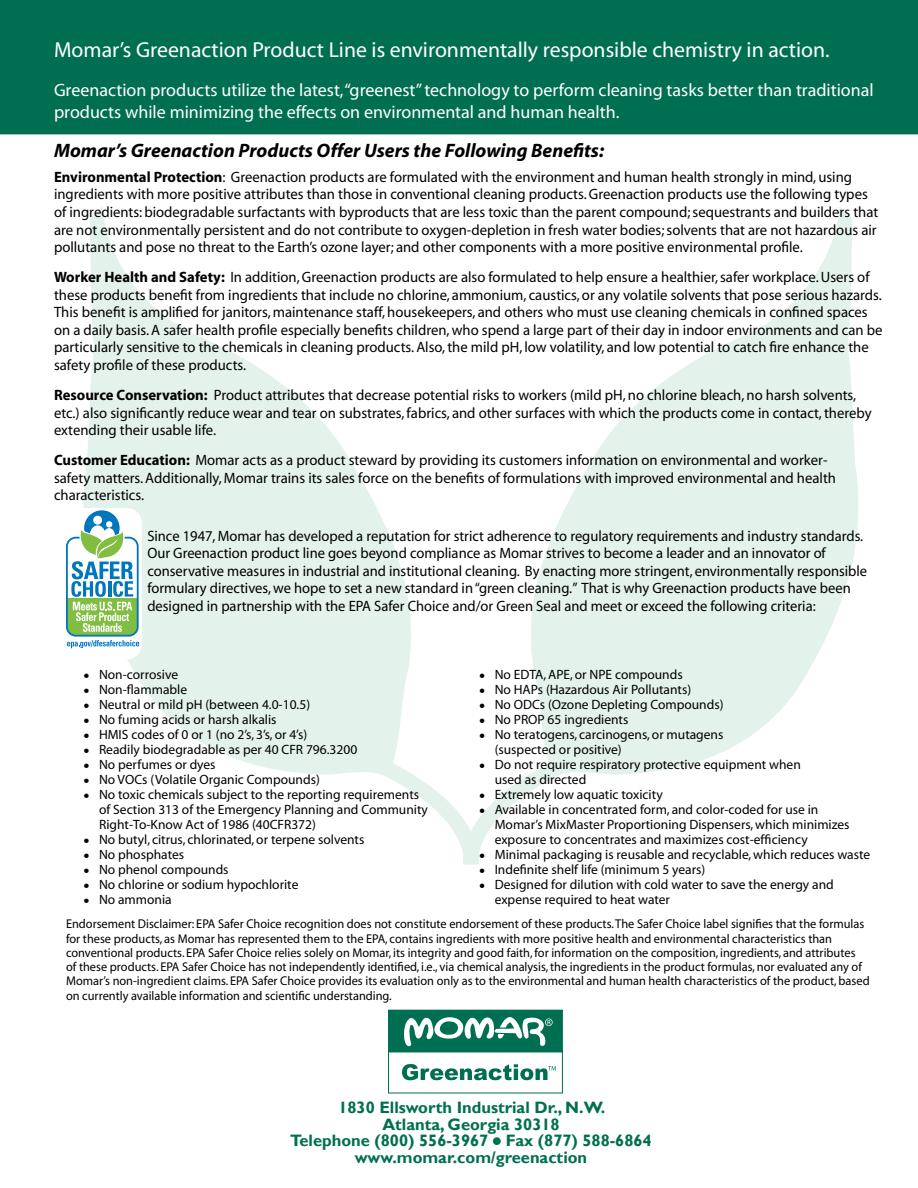
<style>
.page{position:relative;width:918px;height:1188px;background:#fff}
.page>*{position:absolute;margin:0;border:0;box-sizing:border-box;transform-origin:0 0}
.t1{font:21.75px "Myriad";color:#fff}
.t2{font:italic 700 19.5px "Myriad";color:#000}
.t3{font:18px/21.6px "Myriad";color:#fff}
.t4{font:700 16.5px/16.5px "Gill Sans";color:#006f51;text-align:center}
.t5{font:15px/17.5px "Myriad";color:#000}
.t6{font:13.5px/15px "Myriad";color:#000}
.t7{font:12.75px/14.2px "Myriad";color:#000}
.t8{font:6px "Monotype Sorts";color:#000}
.s1{font-weight:700}
.s2{font-family:"Monotype Sorts";font-weight:400;font-size:10.5px}
</style>
<div class="page">
<svg style="left:83px;top:207px;width:328px;height:568px;fill:#e3f2eb"></svg>
<svg style="left:531px;top:207px;width:328px;height:568px;fill:#e3f2eb"></svg>
<svg style="left:352px;top:744px;width:238px;height:121px"></svg>
<div style="left:0;top:0;width:918px;height:134px;background:#006f51"></div>
<svg style="left:388px;top:1009px;width:175px;height:84px"></svg>
<div style="left:63px;top:509px;width:78px;height:150px;background:#fff;border-radius:14px"></div>
<div style="left:63px;top:508px;width:78px;height:151px;border:1px solid #fff;border-radius:14px"></div>
<svg style="left:67px;top:509px;width:72px;height:139px"></svg>
<h1 class="t1" style="left:54px;top:39px;width:777px">Momar’s Greenaction Product Line is environmentally responsible chemistry in action.</h1>
<p class="t3" style="left:54px;top:80px;width:821px">Greenaction products utilize the latest, “greenest” technology to perform cleaning tasks better than traditional products while minimizing the effects on environmental and human health.</p>
<h2 class="t2" style="left:54px;top:141px;width:552px">Momar’s Greenaction Products Offer Users the Following Benefits:</h2>
<p class="t5" style="left:54px;top:169px;width:826px"><span class="s1">Environmental Protection</span>: Greenaction products are formulated with the environment and human health strongly in mind, using ingredients with more positive attributes than those in conventional cleaning products. Greenaction products use the following types of ingredients: biodegradable surfactants with byproducts that are less toxic than the parent compound; sequestrants and builders that are not environmentally persistent and do not contribute to oxygen-depletion in fresh water bodies; solvents that are not hazardous air pollutants and pose no threat to the Earth’s ozone layer; and other components with a more positive environmental profile.</p>
<p class="t5" style="left:54px;top:269px;width:830px"><span class="s1">Worker Health and Safety:</span> In addition, Greenaction products are also formulated to help ensure a healthier, safer workplace. Users of these products benefit from ingredients that include no chlorine, ammonium, caustics, or any volatile solvents that pose serious hazards.<br>This benefit is amplified for janitors, maintenance staff, housekeepers, and others who must use cleaning chemicals in confined spaces on a daily basis. A safer health profile especially benefits children, who spend a large part of their day in indoor environments and can be particularly sensitive to the chemicals in cleaning products. Also, the mild pH, low volatility, and low potential to catch fire enhance the safety profile of these products.</p>
<p class="t5" style="left:54px;top:387px;width:819px"><span class="s1">Resource Conservation:</span> Product attributes that decrease potential risks to workers (mild pH, no chlorine bleach, no harsh solvents, etc.) also significantly reduce wear and tear on substrates, fabrics, and other surfaces with which the products come in contact, thereby extending their usable life.</p>
<p class="t5" style="left:54px;top:452px;width:784px"><span class="s1">Customer Education:</span> Momar acts as a product steward by providing its customers information on environmental and worker&shy;safety matters. Additionally, Momar trains its sales force on the benefits of formulations with improved environmental and health characteristics.</p>
<p class="t5" style="left:147px;top:528px;width:721px">Since 1947, Momar has developed a reputation for strict adherence to regulatory requirements and industry standards.<br>Our Greenaction product line goes beyond compliance as Momar strives to become a leader and an innovator of conservative measures in industrial and institutional cleaning. By enacting more stringent, environmentally responsible formulary directives, we hope to set a new standard in “green cleaning.” That is why Greenaction products have been designed in partnership with the EPA Safer Choice and/or Green Seal and meet or exceed the following criteria:</p>
<p class="t8" style="left:84px;top:673px;width:6px">l</p>
<p class="t6" style="left:99px;top:668px;width:81px">Non-corrosive</p>
<p class="t8" style="left:84px;top:688px;width:6px">l</p>
<p class="t6" style="left:99px;top:683px;width:90px">Non-flammable</p>
<p class="t8" style="left:84px;top:703px;width:6px">l</p>
<p class="t6" style="left:99px;top:698px;width:213px">Neutral or mild pH (between 4.0-10.5)</p>
<p class="t8" style="left:84px;top:718px;width:6px">l</p>
<p class="t6" style="left:99px;top:713px;width:179px">No fuming acids or harsh alkalis</p>
<p class="t8" style="left:84px;top:733px;width:6px">l</p>
<p class="t6" style="left:99px;top:728px;width:210px">HMIS codes of 0 or 1 (no 2’s, 3’s, or 4’s)</p>
<p class="t8" style="left:84px;top:748px;width:6px">l</p>
<p class="t6" style="left:99px;top:743px;width:260px">Readily biodegradable as per 40 CFR 796.3200</p>
<p class="t8" style="left:84px;top:763px;width:6px">l</p>
<p class="t6" style="left:99px;top:758px;width:118px">No perfumes or dyes</p>
<p class="t8" style="left:84px;top:778px;width:6px">l</p>
<p class="t6" style="left:99px;top:773px;width:222px">No VOCs (Volatile Organic Compounds)</p>
<p class="t8" style="left:84px;top:793px;width:6px">l</p>
<p class="t6" style="left:99px;top:788px;width:330px">No toxic chemicals subject to the reporting requirements of Section 313 of the Emergency Planning and Community<br>Right-To-Know Act of 1986 (40CFR372)</p>
<p class="t8" style="left:84px;top:838px;width:6px">l</p>
<p class="t6" style="left:99px;top:833px;width:267px">No butyl, citrus, chlorinated, or terpene solvents</p>
<p class="t8" style="left:84px;top:853px;width:6px">l</p>
<p class="t6" style="left:99px;top:848px;width:87px">No phosphates</p>
<p class="t8" style="left:84px;top:868px;width:6px">l</p>
<p class="t6" style="left:99px;top:863px;width:131px">No phenol compounds</p>
<p class="t8" style="left:84px;top:883px;width:6px">l</p>
<p class="t6" style="left:99px;top:878px;width:201px">No chlorine or sodium hypochlorite</p>
<p class="t8" style="left:84px;top:898px;width:6px">l</p>
<p class="t6" style="left:99px;top:893px;width:74px">No ammonia</p>
<p class="t8" style="left:480px;top:673px;width:6px">l</p>
<p class="t6" style="left:495px;top:668px;width:190px">No EDTA, APE, or NPE compounds</p>
<p class="t8" style="left:480px;top:688px;width:6px">l</p>
<p class="t6" style="left:495px;top:683px;width:198px">No HAPs (Hazardous Air Pollutants)</p>
<p class="t8" style="left:480px;top:703px;width:6px">l</p>
<p class="t6" style="left:495px;top:698px;width:230px">No ODCs (Ozone Depleting Compounds)</p>
<p class="t8" style="left:480px;top:718px;width:6px">l</p>
<p class="t6" style="left:495px;top:713px;width:135px">No PROP 65 ingredients</p>
<p class="t8" style="left:480px;top:733px;width:6px">l</p>
<p class="t6" style="left:495px;top:728px;width:230px">No teratogens, carcinogens, or mutagens (suspected or positive)</p>
<p class="t8" style="left:480px;top:763px;width:6px">l</p>
<p class="t6" style="left:495px;top:758px;width:308px">Do not require respiratory protective equipment when used as directed</p>
<p class="t8" style="left:480px;top:793px;width:6px">l</p>
<p class="t6" style="left:495px;top:788px;width:170px">Extremely low aquatic toxicity</p>
<p class="t8" style="left:480px;top:808px;width:6px">l</p>
<p class="t6" style="left:495px;top:803px;width:356px">Available in concentrated form, and color-coded for use in<br>Momar’s MixMaster Proportioning Dispensers, which minimizes exposure to concentrates and maximizes cost-efficiency</p>
<p class="t8" style="left:480px;top:853px;width:6px">l</p>
<p class="t6" style="left:495px;top:848px;width:377px">Minimal packaging is reusable and recyclable, which reduces waste</p>
<p class="t8" style="left:480px;top:868px;width:6px">l</p>
<p class="t6" style="left:495px;top:863px;width:212px">Indefinite shelf life (minimum 5 years)</p>
<p class="t8" style="left:480px;top:883px;width:6px">l</p>
<p class="t6" style="left:495px;top:878px;width:341px">Designed for dilution with cold water to save the energy and expense required to heat water</p>
<p class="t7" style="left:66px;top:917px;width:805px">Endorsement Disclaimer: EPA Safer Choice recognition does not constitute endorsement of these products. The Safer Choice label signifies that the formulas for these products, as Momar has represented them to the EPA, contains ingredients with more positive health and environmental characteristics than conventional products. EPA Safer Choice relies solely on Momar, its integrity and good faith, for information on the composition, ingredients, and attributes<br>of these products. EPA Safer Choice has not independently identified, i.e., via chemical analysis, the ingredients in the product formulas, nor evaluated any of Momar’s non-ingredient claims. EPA Safer Choice provides its evaluation only as to the environmental and human health characteristics of the product, based on currently available information and scientific understanding.</p>
<p class="t4" style="left:290px;top:1100px;width:363px">1830 Ellsworth Industrial Dr., N.W.<br>Atlanta, Georgia 30318<br>Telephone (800) 556-3967 <span class="s2">l</span> Fax (877) 588-6864 www.momar.com/greenaction</p>
</div>
